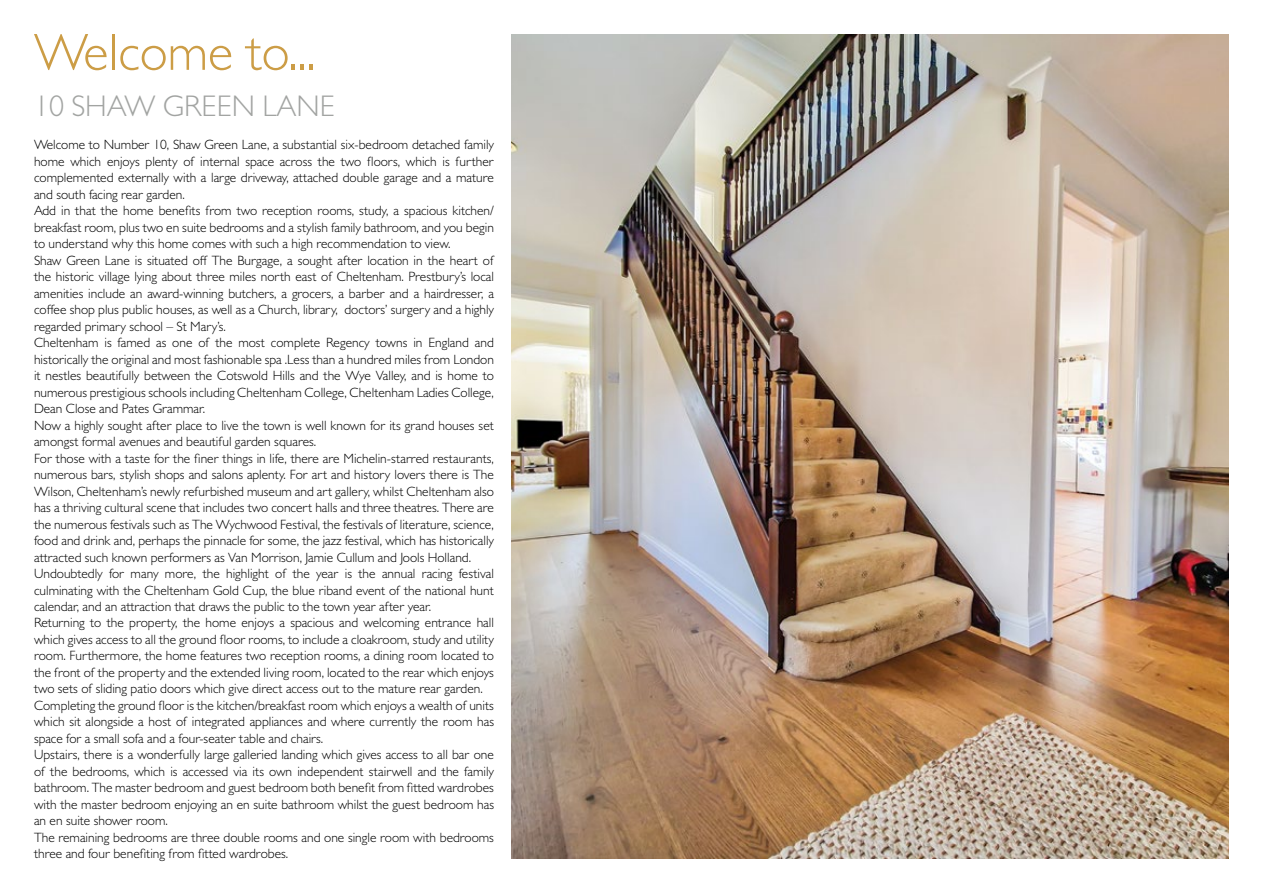
<style>
.page{position:relative;width:1263px;height:893px;background:#fff}
.page>*{position:absolute;margin:0;border:0;box-sizing:border-box;transform-origin:0 0}
.t1{font:300 52.5px "Gill Sans";color:#cc9d46}
.t2{font:300 30px "Gill Sans";color:#a2a4a2}
.t3{font:300 13.5px/16.5px "Gill Sans";color:#000}
</style>
<div class="page">
<img style="left:511px;top:34px;width:718px;height:825px">
<h1 class="t1" style="left:34px;top:21px;width:283px">Welcome to...</h1>
<h2 class="t2" style="left:34px;top:88px;width:302px">10 SHAW GREEN LANE</h2>
<p class="t3" style="left:34px;top:136px;width:461px">Welcome to Number 10, Shaw Green Lane, a substantial six-bedroom detached family home which enjoys plenty of internal space across the two floors, which is further complemented externally with a large driveway, attached double garage and a mature and south facing rear garden.<br>Add in that the home benefits from two reception rooms, study, a spacious kitchen/ breakfast room, plus two en suite bedrooms and a stylish family bathroom, and you begin to understand why this home comes with such a high recommendation to view.<br>Shaw Green Lane is situated off The Burgage, a sought after location in the heart of the historic village lying about three miles north east of Cheltenham. Prestbury’s local amenities include an award-winning butchers, a grocers, a barber and a hairdresser, a coffee shop plus public houses, as well as a Church, library, doctors’ surgery and a highly regarded primary school – St Mary’s.<br>Cheltenham is famed as one of the most complete Regency towns in England and historically the original and most fashionable spa .Less than a hundred miles from London it nestles beautifully between the Cotswold Hills and the Wye Valley, and is home to numerous prestigious schools including Cheltenham College, Cheltenham Ladies College, Dean Close and Pates Grammar.<br>Now a highly sought after place to live the town is well known for its grand houses set amongst formal avenues and beautiful garden squares.<br>For those with a taste for the finer things in life, there are Michelin-starred restaurants, numerous bars, stylish shops and salons aplenty. For art and history lovers there is The Wilson, Cheltenham’s newly refurbished museum and art gallery, whilst Cheltenham also has a thriving cultural scene that includes two concert halls and three theatres. There are the numerous festivals such as The Wychwood Festival, the festivals of literature, science, food and drink and, perhaps the pinnacle for some, the jazz festival, which has historically attracted such known performers as Van Morrison, Jamie Cullum and Jools Holland.<br>Undoubtedly for many more, the highlight of the year is the annual racing festival culminating with the Cheltenham Gold Cup, the blue riband event of the national hunt calendar, and an attraction that draws the public to the town year after year.<br>Returning to the property, the home enjoys a spacious and welcoming entrance hall which gives access to all the ground floor rooms, to include a cloakroom, study and utility room. Furthermore, the home features two reception rooms, a dining room located to the front of the property and the extended living room, located to the rear which enjoys two sets of sliding patio doors which give direct access out to the mature rear garden.<br>Completing the ground floor is the kitchen/breakfast room which enjoys a wealth of units which sit alongside a host of integrated appliances and where currently the room has space for a small sofa and a four-seater table and chairs.<br>Upstairs, there is a wonderfully large galleried landing which gives access to all bar one of the bedrooms, which is accessed via its own independent stairwell and the family bathroom. The master bedroom and guest bedroom both benefit from fitted wardrobes with the master bedroom enjoying an en suite bathroom whilst the guest bedroom has an en suite shower room.<br>The remaining bedrooms are three double rooms and one single room with bedrooms three and four benefiting from fitted wardrobes.</p>
</div>
